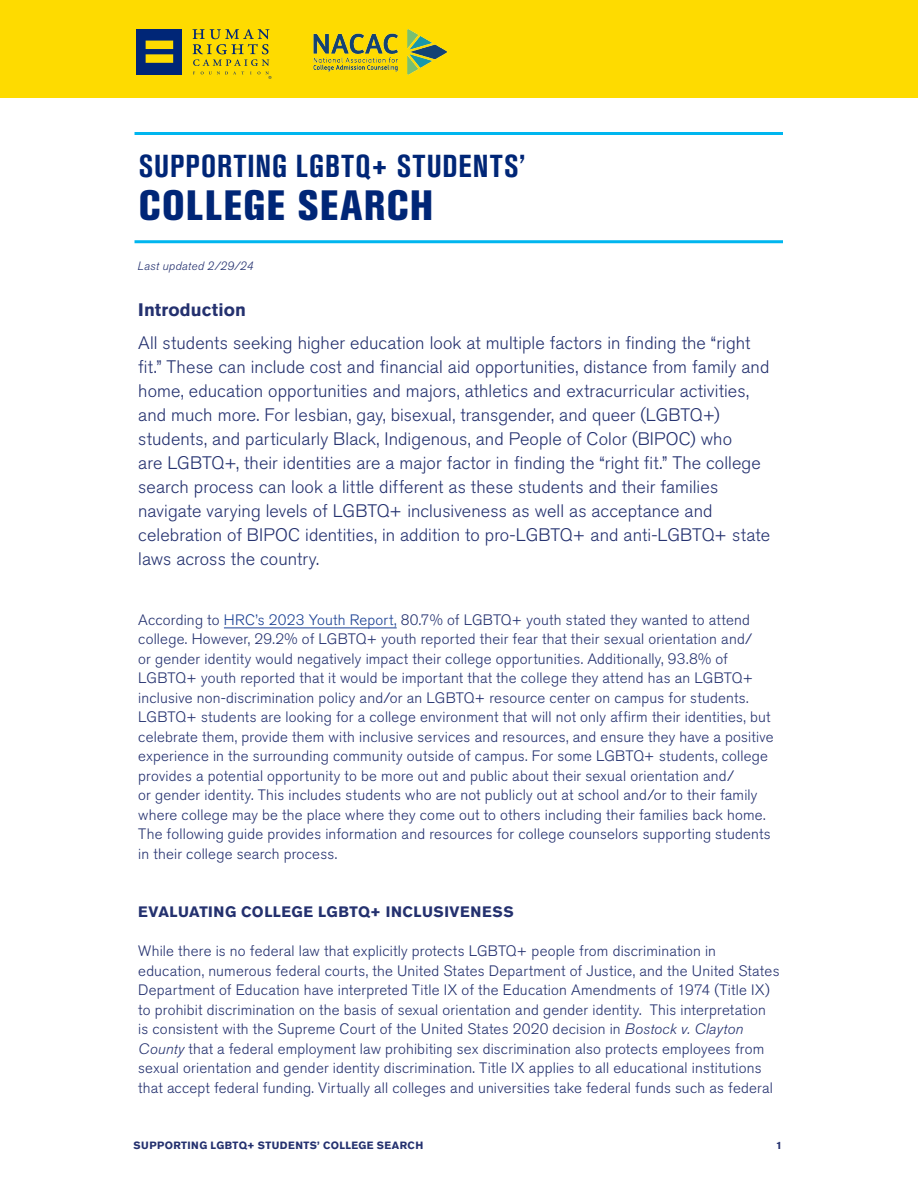
<style>
.page{position:relative;width:918px;height:1188px;background:#fff}
.page>*{position:absolute;margin:0;border:0;box-sizing:border-box;transform-origin:0 0}
.Bold_header{font:800 condensed 42px "Akzidenz Grotesk Pro";letter-spacing:.03em;color:#002677}
.Bold_header-2{font:700 condensed 31.5px "Akzidenz Grotesk Pro";letter-spacing:.035em;color:#002677}
.Bold_header-3{font:300 18px/24px "Akzidenz Grotesk Pro";letter-spacing:.005em;color:#24316f}
.Bold_header-4{font:300 15px/19.5px "Akzidenz Grotesk Pro";letter-spacing:.015em;color:#24316f}
.Bold_header-5{font:700 15px "Akzidenz Grotesk Pro";letter-spacing:.035em;color:#24316f}
.Bold_header-6{font:italic 300 12px "Akzidenz Grotesk Pro";letter-spacing:.015em;color:#24316f}
.t1{font:700 10.5px "Akzidenz Grotesk Pro";letter-spacing:.04em;color:#24316f}
.s1{font-weight:700}
.s2{color:#1a4093}
.s3{font-style:italic}
</style>
<div class="page">
<div style="left:0;top:0;width:918px;height:97px;background:#fedb00"></div>
<img style="left:313px;top:29px;width:135px;height:46px">
<div style="left:136px;top:29px;width:46px;height:45px;background:#002677"></div>
<svg style="left:146px;top:41px;width:27px;height:22px"></svg>
<svg style="left:192px;top:29px;width:79px;height:50px"></svg>
<hr style="left:135px;top:240px;width:648px;height:3px;background:#00b6ef">
<hr style="left:135px;top:132px;width:648px;height:3px;background:#00b6ef">
<hr style="left:224px;top:628px;width:173px;height:1px;background:#1a4093">
<p class="Bold_header-2" style="left:139px;top:146px;width:388px">SUPPORTING LGBTQ+ STUDENTS’</p>
<p class="Bold_header" style="left:139px;top:178px;width:296px">COLLEGE SEARCH</p>
<p class="Bold_header-6" style="left:138px;top:258px;width:117px">Last updated 2/29/24</p>
<p class="Bold_header-3" style="left:138px;top:293px;width:614px;line-height:33px"><span class="s1">Introduction<br></span>All students seeking higher education look at multiple factors in finding the “right</p>
<p class="Bold_header-3" style="left:138px;top:355px;width:633px">fit.” These can include cost and financial aid opportunities, distance from family and home, education opportunities and majors, athletics and extracurricular activities, and much more. For lesbian, gay, bisexual, transgender, and queer (LGBTQ+) students, and particularly Black, Indigenous, and People of Color (BIPOC) who<br>are LGBTQ+, their identities are a major factor in finding the “right fit.” The college search process can look a little different as these students and their families navigate varying levels of LGBTQ+ inclusiveness as well as acceptance and celebration of BIPOC identities, in addition to pro-LGBTQ+ and anti-LGBTQ+ state laws across the country.</p>
<p class="Bold_header-4" style="left:138px;top:610px;width:637px">According to <span class="s2">HRC’s 2023 Youth Report,</span> 80.7% of LGBTQ+ youth stated they wanted to attend college. However, 29.2% of LGBTQ+ youth reported their fear that their sexual orientation and/<br>or gender identity would negatively impact their college opportunities. Additionally, 93.8% of LGBTQ+ youth reported that it would be important that the college they attend has an LGBTQ+ inclusive non-discrimination policy and/or an LGBTQ+ resource center on campus for students.<br>LGBTQ+ students are looking for a college environment that will not only affirm their identities, but celebrate them, provide them with inclusive services and resources, and ensure they have a positive experience in the surrounding community outside of campus. For some LGBTQ+ students, college provides a potential opportunity to be more out and public about their sexual orientation and/<br>or gender identity. This includes students who are not publicly out at school and/or to their family where college may be the place where they come out to others including their families back home.<br>The following guide provides information and resources for college counselors supporting students in their college search process.</p>
<p class="Bold_header-5" style="left:138px;top:902px;width:377px">EVALUATING COLLEGE LGBTQ+ INCLUSIVENESS</p>
<p class="Bold_header-4" style="left:138px;top:941px;width:643px">While there is no federal law that explicitly protects LGBTQ+ people from discrimination in education, numerous federal courts, the United States Department of Justice, and the United States Department of Education have interpreted Title IX of the Education Amendments of 1974 (Title IX) to prohibit discrimination on the basis of sexual orientation and gender identity. This interpretation is consistent with the Supreme Court of the United States 2020 decision in <span class="s3">Bostock v. Clayton County</span> that a federal employment law prohibiting sex discrimination also protects employees from sexual orientation and gender identity discrimination. Title IX applies to all educational institutions that accept federal funding. Virtually all colleges and universities take federal funds such as federal</p>
<p class="t1" style="left:134px;top:1138px;width:291px">SUPPORTING LGBTQ+ STUDENTS’ COLLEGE SEARCH</p>
<p class="t1" style="left:776px;top:1138px;width:7px">1</p>
</div>
